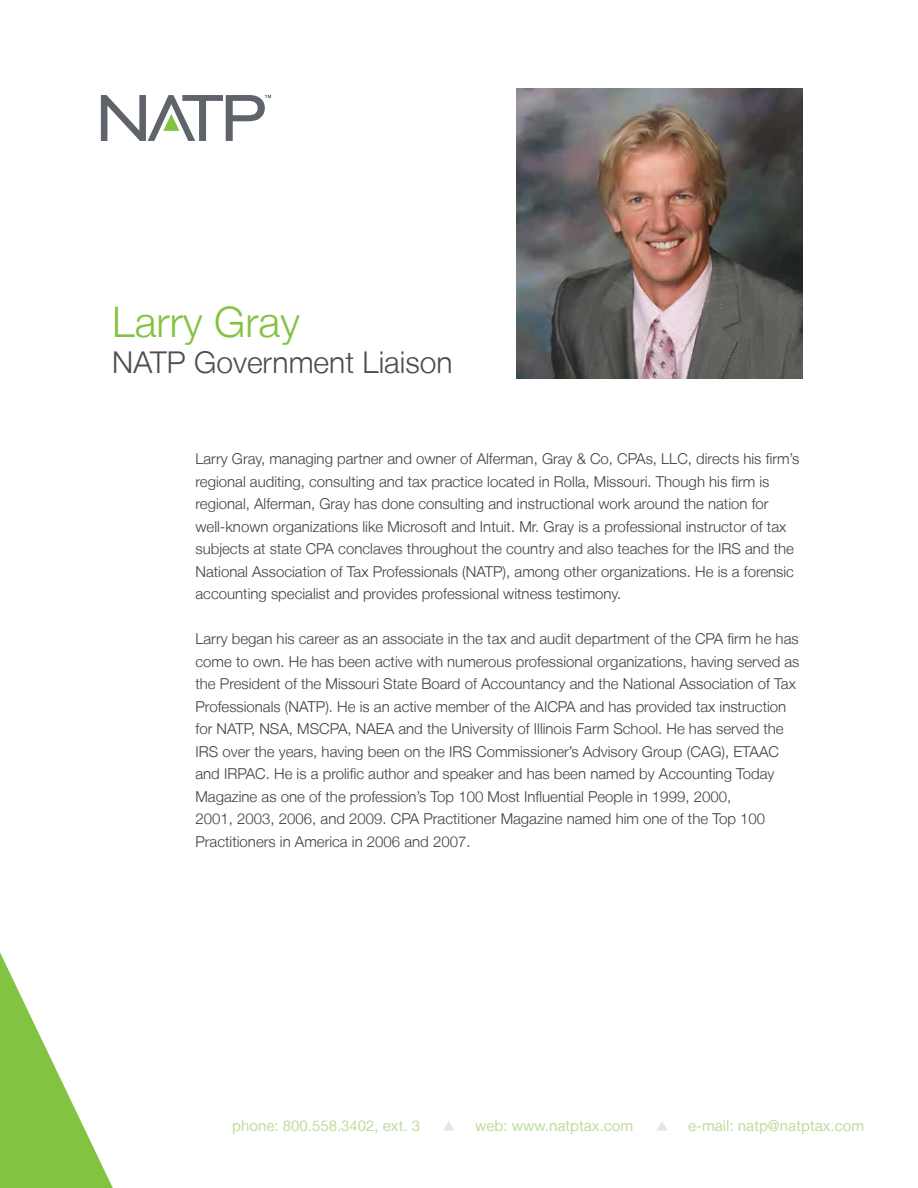
<style>
.page{position:relative;width:918px;height:1188px;background:#fff}
.page>*{position:absolute;margin:0;border:0;box-sizing:border-box;transform-origin:0 0}
.t1{font:300 42px "Helvetica Neue LT";color:#82c341}
.t2{font:300 30px "Helvetica Neue LT";color:#4d4d4f}
.t3{font:300 15px/22.5px "Helvetica Neue LT";color:#414042}
.t4{font:15px "Helvetica Neue LT";color:#bfdd9b}
</style>
<div class="page">
<svg style="left:0;top:952px;width:113px;height:236px"></svg>
<img style="left:517px;top:89px;width:285px;height:289px">
<svg style="left:101px;top:95px;width:170px;height:46px"></svg>
<h1 class="t1" style="left:112px;top:296px;width:189px">Larry Gray</h1>
<h2 class="t2" style="left:112px;top:344px;width:342px">NATP Government Liaison</h2>
<p class="t3" style="left:195px;top:447px;width:605px">Larry Gray, managing partner and owner of Alferman, Gray &amp; Co, CPAs, LLC, directs his firm’s regional auditing, consulting and tax practice located in Rolla, Missouri. Though his firm is regional, Alferman, Gray has done consulting and instructional work around the nation for well-known organizations like Microsoft and Intuit. Mr. Gray is a professional instructor of tax subjects at state CPA conclaves throughout the country and also teaches for the IRS and the National Association of Tax Professionals (NATP), among other organizations. He is a forensic accounting specialist and provides professional witness testimony.</p>
<p class="t3" style="left:195px;top:627px;width:606px">Larry began his career as an associate in the tax and audit department of the CPA firm he has come to own. He has been active with numerous professional organizations, having served as the President of the Missouri State Board of Accountancy and the National Association of Tax Professionals (NATP). He is an active member of the AICPA and has provided tax instruction for NATP, NSA, MSCPA, NAEA and the University of Illinois Farm School. He has served the IRS over the years, having been on the IRS Commissioner’s Advisory Group (CAG), ETAAC and IRPAC. He is a prolific author and speaker and has been named by Accounting Today Magazine as one of the profession’s Top 100 Most Influential People in 1999, 2000,<br>2001, 2003, 2006, and 2009. CPA Practitioner Magazine named him one of the Top 100<br>Practitioners in America in 2006 and 2007.</p>
<p class="t4" style="left:232px;top:1117px;width:189px">phone: 800.558.3402, ext. 3</p>
<p class="t4" style="left:475px;top:1117px;width:160px">web: www.natptax.com</p>
<p class="t4" style="left:688px;top:1117px;width:177px">e-mail: natp@natptax.com</p>
</div>
